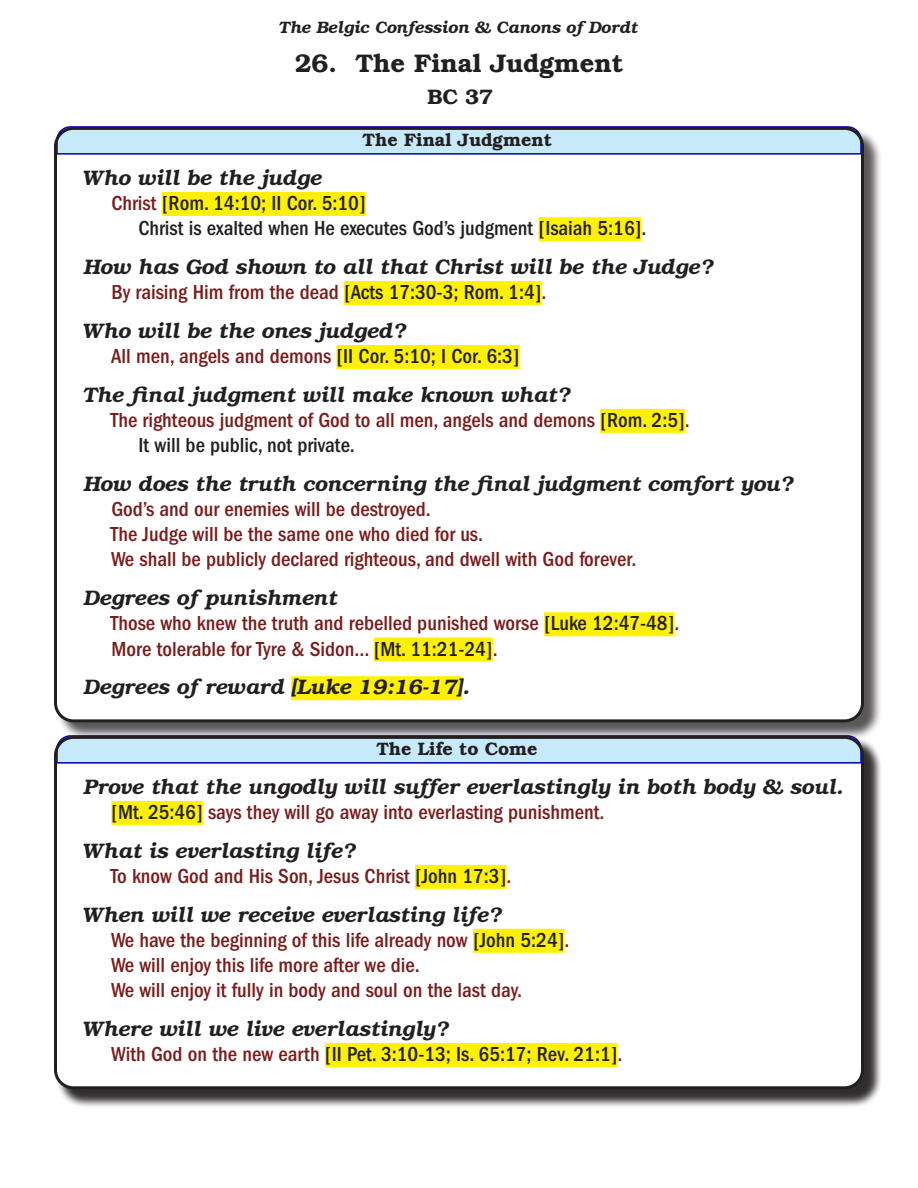
<style>
.page{position:relative;width:918px;height:1188px;background:#fff}
.page>*{position:absolute;margin:0;border:0;box-sizing:border-box;transform-origin:0 0}
.t1{font:600 25.5px "Bookman ITC Std";color:#231f20}
._2{font:500 condensed 21px "Franklin Gothic LT Pro";color:#791c1c}
._1{font:italic 600 21px "Bookman ITC Std";color:#231f20}
._2-2{font:500 condensed 21px "Franklin Gothic LT Pro";color:#231f20}
._3{font:500 condensed 21px "Franklin Gothic LT Pro";color:#231f20}
.B__8{font:600 21px "Bookman ITC Std";color:#231f20}
.C__9{font:600 18px "Bookman ITC Std";color:#231f20}
.t2{font:italic 600 16.5px "Bookman ITC Std";color:#231f20}
.s1{color:#791c1c}
.s2{color:#231f20}
</style>
<div class="page">
<div style="left:56px;top:129px;width:827px;height:979px;background:#231f20;opacity:.75"></div>
<div style="left:56px;top:128px;width:806px;height:593px;background:#fff;border-radius:18px"></div>
<svg style="left:56px;top:126px;width:806px;height:29px;background:#b4d4f2"></svg>
<div style="left:162px;top:192px;width:204px;height:24px;background:#fff101"></div>
<div style="left:539px;top:217px;width:103px;height:24px;background:#fff101"></div>
<div style="left:344px;top:281px;width:198px;height:24px;background:#fff101"></div>
<div style="left:337px;top:345px;width:183px;height:24px;background:#fff101"></div>
<div style="left:600px;top:409px;width:85px;height:24px;background:#fff101"></div>
<div style="left:544px;top:612px;width:131px;height:24px;background:#fff101"></div>
<div style="left:374px;top:638px;width:119px;height:24px;background:#fff101"></div>
<div style="left:291px;top:676px;width:171px;height:24px;background:#fff101"></div>
<div style="left:54px;top:127px;width:810px;height:595px;border:3px solid #231f20;border-radius:18px"></div>
<div style="left:56px;top:738px;width:826px;height:370px;background:#231f20;opacity:.75"></div>
<div style="left:56px;top:737px;width:806px;height:351px;background:#fff;border-radius:18px"></div>
<svg style="left:56px;top:734px;width:806px;height:30px;background:#b5d3f0"></svg>
<div style="left:111px;top:801px;width:92px;height:24px;background:#fff101"></div>
<div style="left:415px;top:865px;width:92px;height:24px;background:#fff101"></div>
<div style="left:473px;top:929px;width:92px;height:24px;background:#fff101"></div>
<div style="left:325px;top:1043px;width:293px;height:24px;background:#fff101"></div>
<div style="left:54px;top:736px;width:810px;height:353px;border:3px solid #231f20;border-radius:18px"></div>
<p class="t2" style="left:278px;top:17px;width:361px">The Belgic Confession &amp; Canons of Dordt</p>
<p class="t1" style="left:295px;top:48px;width:330px">26. The Final Judgment</p>
<p class="B__8" style="left:427px;top:84px;width:67px">BC 37</p>
<p class="C__9" style="left:363px;top:129px;width:191px">The Final Judgment</p>
<p class="_1" style="left:82px;top:165px;width:240px">Who will be the judge</p>
<p class="_2-2" style="left:111px;top:191px;width:256px"><span class="s1">Christ</span> [Rom. 14:10; II Cor. 5:10]</p>
<p class="_3" style="left:138px;top:216px;width:510px">Christ is exalted when He executes God’s judgment [Isaiah 5:16].</p>
<p class="_1" style="left:83px;top:254px;width:631px">How has God shown to all that Christ will be the Judge?</p>
<p class="_2" style="left:111px;top:280px;width:437px">By raising Him from the dead <span class="s2">[Acts 17:30-3; Rom. 1:4]</span>.</p>
<p class="_1" style="left:82px;top:318px;width:325px">Who will be the ones judged?</p>
<p class="_2" style="left:111px;top:344px;width:410px">All men, angels and demons <span class="s2">[II Cor. 5:10; I Cor. 6:3]</span></p>
<p class="_1" style="left:82px;top:382px;width:489px">The final judgment will make known what?</p>
<p class="_2" style="left:111px;top:408px;width:581px">The righteous judgment of God to all men, angels and demons <span class="s2">[Rom. 2:5]</span>.</p>
<p class="_3" style="left:139px;top:433px;width:218px">It will be public, not private.</p>
<p class="_1" style="left:83px;top:471px;width:711px">How does the truth concerning the final judgment comfort you?</p>
<p class="_2" style="left:111px;top:497px;width:321px">God’s and our enemies will be destroyed.</p>
<p class="_2" style="left:111px;top:522px;width:374px">The Judge will be the same one who died for us.</p>
<p class="_2" style="left:111px;top:548px;width:527px">We shall be publicly declared righteous, and dwell with God forever.</p>
<p class="_1" style="left:83px;top:585px;width:255px">Degrees of punishment</p>
<p class="_2" style="left:111px;top:611px;width:571px">Those who knew the truth and rebelled punished worse <span class="s2">[Luke 12:47-48]</span>.</p>
<p class="_2" style="left:111px;top:637px;width:388px">More tolerable for Tyre &amp; Sidon… <span class="s2">[Mt. 11:21-24]</span>.</p>
<p class="_1" style="left:83px;top:674px;width:388px">Degrees of reward [Luke 19:16-17].</p>
<p class="C__9" style="left:376px;top:738px;width:163px">The Life to Come</p>
<p class="_1" style="left:84px;top:774px;width:761px">Prove that the ungodly will suffer everlastingly in both body &amp; soul.</p>
<p class="_2" style="left:111px;top:800px;width:495px"><span class="s2">[Mt. 25:46]</span> says they will go away into everlasting punishment.</p>
<p class="_1" style="left:82px;top:838px;width:275px">What is everlasting life?</p>
<p class="_2" style="left:111px;top:864px;width:403px">To know God and His Son, Jesus Christ <span class="s2">[John 17:3]</span>.</p>
<p class="_1" style="left:82px;top:902px;width:421px">When will we receive everlasting life?</p>
<p class="_2" style="left:111px;top:928px;width:460px">We have the beginning of this life already now <span class="s2">[John 5:24]</span>.</p>
<p class="_2" style="left:111px;top:953px;width:310px">We will enjoy this life more after we die.</p>
<p class="_2" style="left:111px;top:978px;width:413px">We will enjoy it fully in body and soul on the last day.</p>
<p class="_1" style="left:82px;top:1016px;width:368px">Where will we live everlastingly?</p>
<p class="_2-2" style="left:111px;top:1042px;width:513px"><span class="s1">With God on the new earth</span> [II Pet. 3:10-13; Is. 65:17; Rev. 21:1]<span class="s1">.</span></p>
</div>
